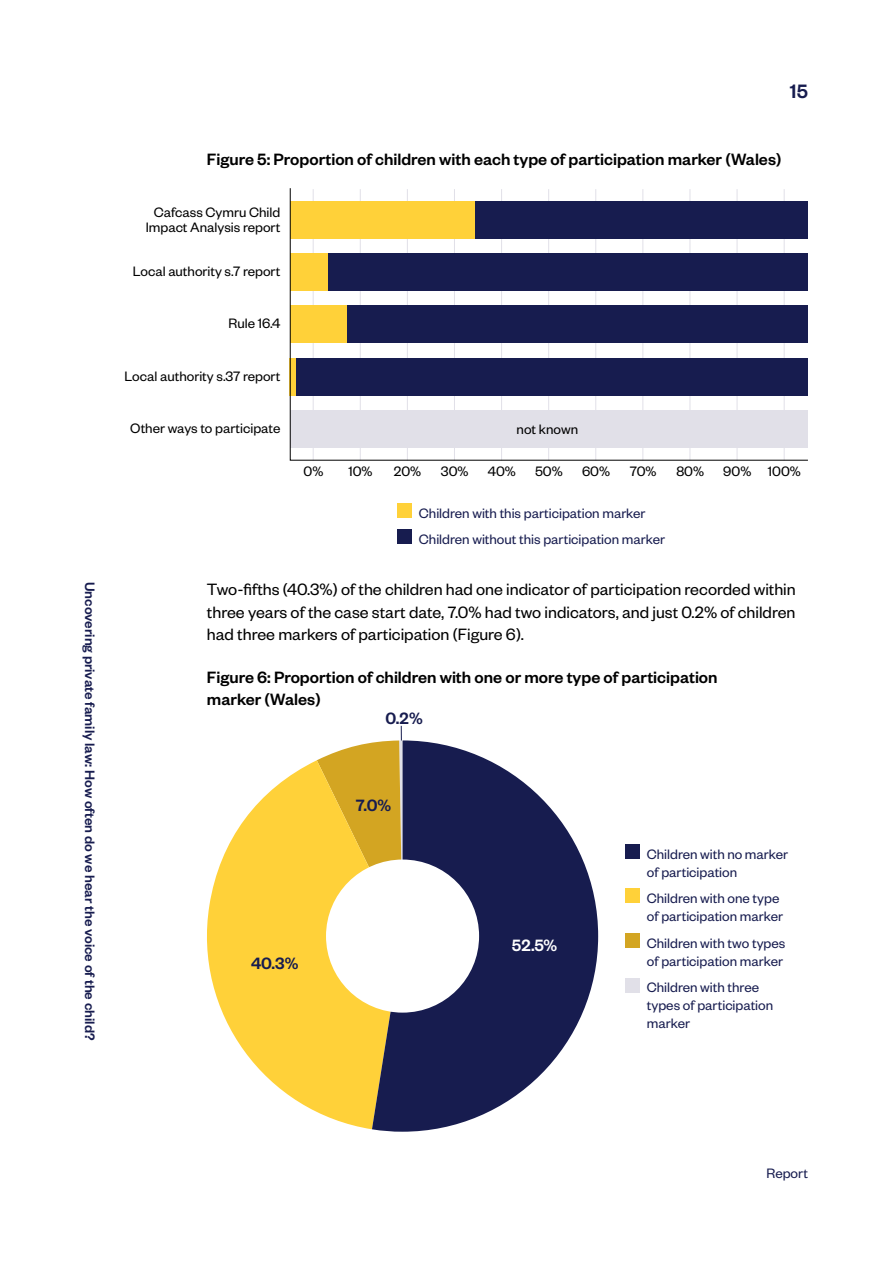
<style>
.page{position:relative;width:893px;height:1263px;background:#fff}
.page>*{position:absolute;margin:0;border:0;box-sizing:border-box;transform-origin:0 0}
.t1{font:500 21.3px "Founders Grotesk";color:#171c4f}
.Body{font:18px/22.5px "Founders Grotesk";color:#000;text-align:justify}
.Body_bold{font:500 18px/22.5px "Founders Grotesk";color:#000}
.t2{font:500 18px "Founders Grotesk";color:#171c4f}
.t3{font:500 18px "Founders Grotesk";color:#fff}
.t4{font:15px/18px "Founders Grotesk";color:#171c4f}
.Body-2{font:15px/15px "Founders Grotesk";color:#000;text-align:center}
.t5{font:500 15px "Founders Grotesk";color:#171c4f}
</style>
<div class="page">
<div style="left:397px;top:503px;width:15px;height:15px;background:#ffd139"></div>
<div style="left:397px;top:530px;width:15px;height:14px;background:#171c4f"></div>
<svg style="left:289px;top:188px;width:519px;height:273px"></svg>
<div style="left:625px;top:844px;width:15px;height:15px;background:#171c4f"></div>
<div style="left:625px;top:888px;width:15px;height:15px;background:#ffd139"></div>
<div style="left:625px;top:933px;width:15px;height:15px;background:#d3a522"></div>
<div style="left:625px;top:978px;width:15px;height:14px;background:#e1e0e8"></div>
<svg style="left:317px;top:726px;width:85px;height:34px"></svg>
<svg style="left:207px;top:760px;width:165px;height:369px;fill:#ffd139"></svg>
<svg style="left:372px;top:740px;width:226px;height:392px;fill:#171c4f"></svg>
<div style="left:326px;top:859px;width:153px;height:153px;background:#fff;border-radius:50%"></div>
<p class="t5" style="left:99px;top:582px;width:460px;rotate:90deg">Uncovering private family law: How often do we hear the voice of the child?</p>
<h1 class="t1" style="left:790px;top:78px;width:20px">15</h1>
<p class="Body_bold" style="left:207px;top:147px;width:576px">Figure 5: Proportion of children with each type of participation marker (Wales)</p>
<p class="Body-2" style="left:146px;top:204px;width:136px">Cafcass Cymru Child<br>Impact Analysis report</p>
<p class="Body-2" style="left:133px;top:263px;width:149px">Local authority s.7 report</p>
<p class="Body-2" style="left:228px;top:315px;width:53px">Rule 16.4</p>
<p class="Body-2" style="left:125px;top:367px;width:157px">Local authority s.37 report</p>
<p class="Body-2" style="left:130px;top:419px;width:152px">Other ways to participate</p>
<p class="Body-2" style="left:517px;top:421px;width:63px">not known</p>
<p class="Body-2" style="left:303px;top:463px;width:21px">0%</p>
<p class="Body-2" style="left:348px;top:463px;width:26px">10%</p>
<p class="Body-2" style="left:394px;top:463px;width:29px">20%</p>
<p class="Body-2" style="left:441px;top:463px;width:29px">30%</p>
<p class="Body-2" style="left:488px;top:463px;width:30px">40%</p>
<p class="Body-2" style="left:535px;top:463px;width:29px">50%</p>
<p class="Body-2" style="left:582px;top:463px;width:30px">60%</p>
<p class="Body-2" style="left:630px;top:463px;width:28px">70%</p>
<p class="Body-2" style="left:676px;top:463px;width:29px">80%</p>
<p class="Body-2" style="left:723px;top:463px;width:30px">90%</p>
<p class="t4" style="left:419px;top:499px;width:248px;line-height:26.5px">Children with this participation marker<br>Children without this participation marker</p>
<p class="Body-2" style="left:768px;top:463px;width:34px">100%</p>
<p class="Body" style="left:207px;top:577px;width:590px">Two-fifths (40.3%) of the children had one indicator of participation recorded within three years of the case start date, 7.0% had two indicators, and just 0.2% of children had three markers of participation (Figure 6).</p>
<p class="Body_bold" style="left:207px;top:665px;width:512px">Figure 6: Proportion of children with one or more type of participation marker (Wales)</p>
<p class="t2" style="left:386px;top:707px;width:39px">0.2%</p>
<p class="t2" style="left:251px;top:952px;width:49px">40.3%</p>
<p class="t2" style="left:356px;top:794px;width:37px">7.0%</p>
<p class="t3" style="left:512px;top:934px;width:47px">52.5%</p>
<p class="t4" style="left:647px;top:844px;width:143px">Children with no marker of participation</p>
<p class="t4" style="left:647px;top:889px;width:138px">Children with one type of participation marker</p>
<p class="t4" style="left:647px;top:933px;width:140px">Children with two types of participation marker</p>
<p class="t4" style="left:647px;top:978px;width:128px">Children with three types of participation marker</p>
<p class="t4" style="left:766px;top:1163px;width:43px">Report</p>
</div>
